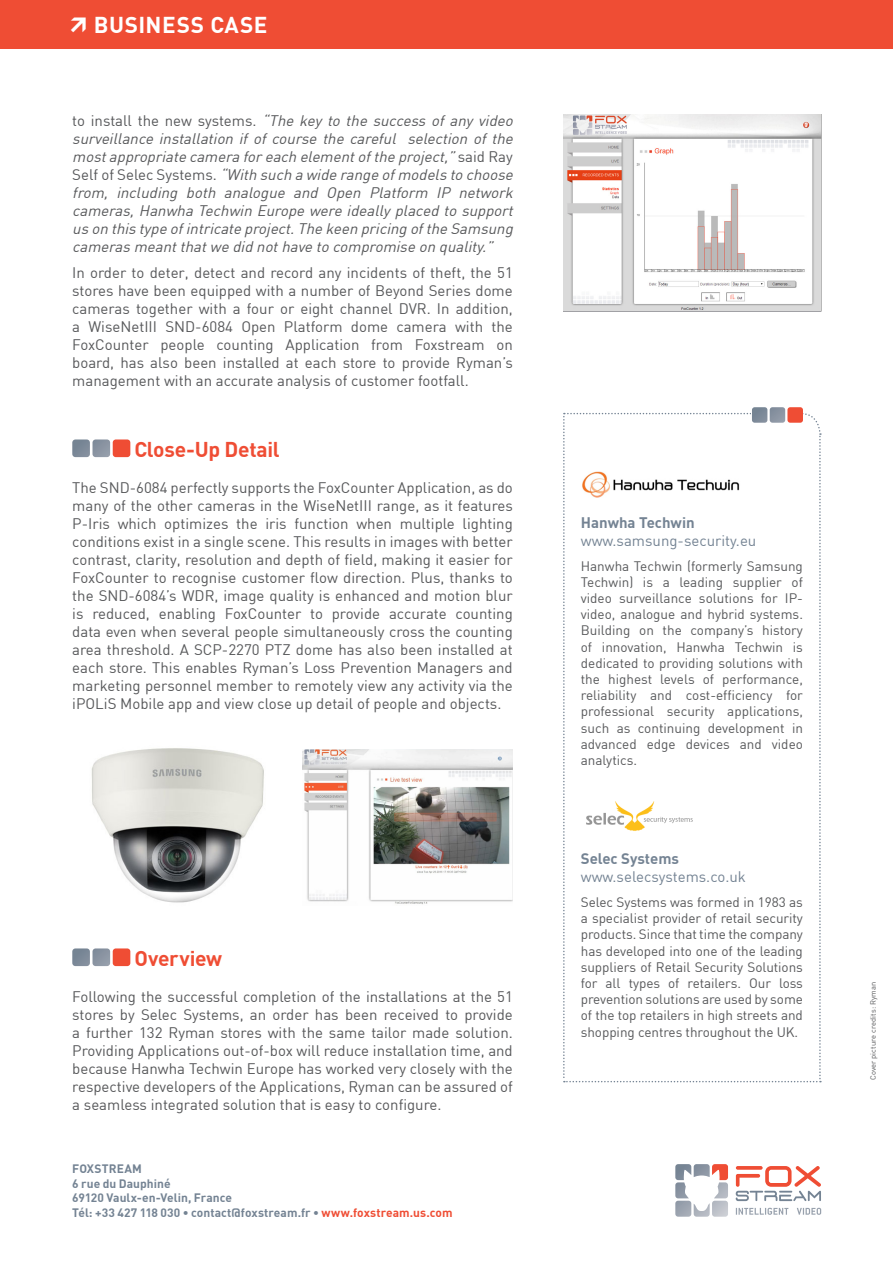
<style>
.page{position:relative;width:893px;height:1263px;background:#fff}
.page>*{position:absolute;margin:0;border:0;box-sizing:border-box;transform-origin:0 0}
.SOUS-TITRES{font:700 22.5px "DIN";letter-spacing:.02em;color:#fff}
.SOUS-TITRES-2{font:700 21px "DIN";letter-spacing:-.015em;color:#ef4d34}
.TEXTE_COURANT{font:15px/18px "DIN";color:#57585a;text-align:justify}
.TEXTE_COURANT-2{font:italic 15px/18px "DIN";color:#57585a}
.INTERTITRE_GRIS{font:15px "DIN";color:#748393}
.INTERTITRE_GRIS-2{font:700 15px "DIN";color:#748393}
.INTERTITRE_GRIS-3{font:13.5px/16.2px "DIN";color:#57585a;text-align:justify}
.TEXTE_ENCADRÉ{font:13.5px/16.2px "DIN";letter-spacing:-.005em;color:#57585a;text-align:justify}
.t1{font:700 12px/14.4px "DIN";letter-spacing:.005em;color:#748393}
.SOUS-TITRES-3{font:7.5px "DIN";letter-spacing:.015em;color:#57585a}
.s1{font-style:normal}
.s2{color:#ef4d34}
</style>
<div class="page">
<svg style="left:675px;top:1164px;width:53px;height:53px"></svg>
<svg style="left:797px;top:1208px;width:24px;height:7px"></svg>
<svg style="left:736px;top:1166px;width:85px;height:35px"></svg>
<svg style="left:736px;top:1208px;width:52px;height:7px"></svg>
<svg style="left:72px;top:439px;width:38px;height:18px"></svg>
<div style="left:113px;top:439px;width:17px;height:18px;background:#ef4d34;border-radius:3px"></div>
<svg style="left:72px;top:948px;width:38px;height:18px"></svg>
<div style="left:113px;top:948px;width:17px;height:18px;background:#ef4d34;border-radius:3px"></div>
<div style="left:0;top:0;width:893px;height:48px;background:#ef4d34"></div>
<svg style="left:563px;top:407px;width:258px;height:675px"></svg>
<div style="left:787px;top:407px;width:16px;height:16px;background:#ef4d34;border-radius:3px"></div>
<img style="left:583px;top:800px;width:112px;height:32px">
<img style="left:578px;top:460px;width:167px;height:42px">
<img style="left:564px;top:114px;width:257px;height:197px">
<img style="left:91px;top:748px;width:173px;height:155px">
<img style="left:302px;top:750px;width:211px;height:154px">
<p class="SOUS-TITRES" style="left:94px;top:10px;width:175px">BUSINESS CASE</p>
<p class="TEXTE_COURANT-2" style="left:72px;top:111px;width:446px"><span class="s1">t o i n s t a l l t h e n ew sys t e m s .</span> “The key to the success of any video surveillance installation if of course the careful selection of the mostappropriate camera foreach elementofthe project,”<span class="s1">s a i d R a y S e l f o f S e l e c S ys t e m s .</span> “With such a wide range ofmodels to choose from, including both analogue and Open Platform IP network cameras, Hanwha Techwin Europe were ideally placed to support us on this type ofintricate project.The keen pricing ofthe Samsung cameras meantthatwe did nothave to compromise on quality.”</p>
<p class="TEXTE_COURANT" style="left:72px;top:264px;width:442px">In order to deter, detect and record any incidents of theft, the 51 stores have been equipped with a number of Beyond Series dome cameras together with a four or eight channel DVR. In addition, a WiseNetIII SND-6084 Open Platform dome camera with the FoxCounter people counting Application from Foxstream on board, has also been installed at each store to provide Ryman’s management with an accurate analysis of customer footfall.</p>
<p class="SOUS-TITRES-2" style="left:135px;top:436px;width:147px">Close-Up Detail</p>
<p class="TEXTE_COURANT" style="left:72px;top:478px;width:442px">The SND-6084 perfectly supports the FoxCounter Application, as do many of the other cameras in the WiseNetIII range, as it features P-Iris which optimizes the iris function when multiple lighting conditions exist in a single scene. This results in images with better contrast, clarity, resolution and depth of field, making it easier for FoxCounter to recognise customer flow direction. Plus, thanks to the SND-6084’s WDR, image quality is enhanced and motion blur is reduced, enabling FoxCounter to provide accurate counting data even when several people simultaneously cross the counting area threshold. A SCP-2270 PTZ dome has also been installed at each store. This enables Ryman’s Loss Prevention Managers and marketing personnel member to remotely view any activity via the iPOLiS Mobile app and view close up detail of people and objects.</p>
<p class="SOUS-TITRES-2" style="left:135px;top:945px;width:89px">Overview</p>
<p class="TEXTE_COURANT" style="left:72px;top:987px;width:442px">Following the successful completion of the installations at the 51 stores by Selec Systems, an order has been received to provide a further 132 Ryman stores with the same tailor made solution.<br>Providing Applications out-of-box will reduce installation time, and because Hanwha Techwin Europe has worked very closely with the respective developers of the Applications, Ryman can be assured of a seamless integrated solution that is easy to configure.</p>
<p class="t1" style="left:72px;top:1161px;width:71px">FOXSTREAM</p>
<p class="t1" style="left:72px;top:1176px;width:161px">6 rue du Dauphiné<br>69120 Vaulx-en-Velin, France</p>
<p class="t1" style="left:72px;top:1204px;width:382px">Tél: +33 427 118 030 • contact@foxstream.fr • <span class="s2">www.foxstream.us.com</span></p>
<p class="INTERTITRE_GRIS-2" style="left:581px;top:513px;width:115px">Hanwha Techwin</p>
<p class="INTERTITRE_GRIS" style="left:581px;top:531px;width:177px">www.samsung-security.eu</p>
<p class="INTERTITRE_GRIS-3" style="left:581px;top:557px;width:224px">Hanwha Techwin (formerly Samsung Techwin) is a leading supplier of video surveillance solutions for IP&shy;video, analogue and hybrid systems.<br>Building on the company’s history of innovation, Hanwha Techwin is dedicated to providing solutions with the highest levels of performance, reliability and cost-efficiency for professional security applications, such as continuing development in advanced edge devices and video analytics.</p>
<p class="INTERTITRE_GRIS-2" style="left:581px;top:849px;width:100px">Selec Systems</p>
<p class="INTERTITRE_GRIS" style="left:581px;top:867px;width:167px">www.selecsystems.co.uk</p>
<p class="TEXTE_ENCADRÉ" style="left:581px;top:894px;width:224px">Selec Systems was formed in 1983 as a specialist provider of retail security products. Since that time the company has developed into one of the leading suppliers of Retail Security Solutions for all types of retailers. Our loss prevention solutions are used by some of the top retailers in high streets and shopping centres throughout the UK.</p>
<p class="SOUS-TITRES-3" style="left:869px;top:1080px;width:100px;rotate:-90deg">Cover picture credits: Ryman</p>
</div>
